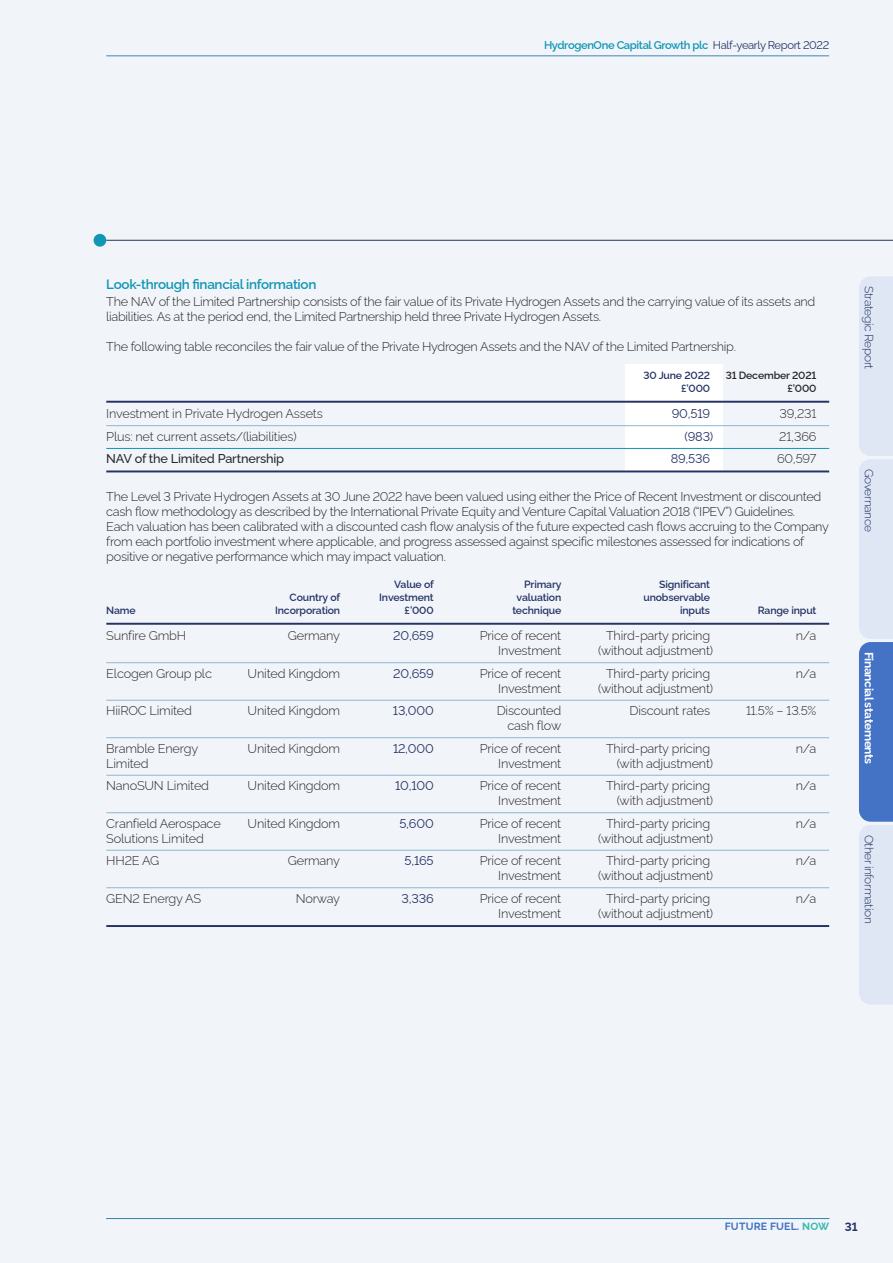
<style>
.page{position:relative;width:893px;height:1263px;background:#f1f5fa}
.page>*{position:absolute;margin:0;border:0;box-sizing:border-box;transform-origin:0 0}
.t1{font:600 13.5px "Raleway";letter-spacing:-.025em;color:#1196b4}
.t2{font:300 12.75px/15px "Raleway";letter-spacing:-.025em;color:#272526}
.t3{font:12.75px "Raleway";letter-spacing:-.015em;color:#253263}
.t4{font:500 12.75px "Raleway";letter-spacing:-.015em;color:#272526}
.t5{font:300 12px "Raleway";letter-spacing:-.035em;color:#253263}
.t6{font:700 12px "Raleway";letter-spacing:-.03em;color:#fff}
.t7{font:700 12px "Raleway";color:#253263}
.t8{font:600 11.25px "Raleway";letter-spacing:-.035em;color:#1196b4}
.t9{font:600 10.5px "Raleway";letter-spacing:-.015em;color:#253263}
.t10{font:600 10.5px "Raleway";letter-spacing:-.015em;color:#272526}
.t11{font:700 10.5px "Raleway";letter-spacing:.015em;color:#4472c4}
.s1{font-weight:400;color:#253263}
.s2{color:#39b8b1}
</style>
<div class="page">
<hr style="left:106px;top:240px;width:787px;height:1px;background:#253263">
<div style="left:94px;top:234px;width:12px;height:13px;background:#1196b4;border-radius:50%"></div>
<hr style="left:106px;top:1218px;width:723px;height:1px;background:#4086b1">
<hr style="left:106px;top:56px;width:723px;height:1px;background:#4086b1">
<svg style="left:859px;top:276px;width:34px;height:728px;background:#b9cae9"></svg>
<div style="left:625px;top:364px;width:98px;height:107px;background:#fff"></div>
<hr style="left:106px;top:401px;width:723px;height:2px;background:#253263">
<hr style="left:106px;top:425px;width:723px;height:1px;background:#8db6d0">
<hr style="left:106px;top:448px;width:723px;height:1px;background:#1196b4">
<hr style="left:106px;top:470px;width:723px;height:2px;background:#253263">
<hr style="left:106px;top:623px;width:723px;height:2px;background:#253263">
<hr style="left:106px;top:662px;width:723px;height:1px;background:#8db6d0">
<hr style="left:106px;top:700px;width:723px;height:1px;background:#8db6d0">
<hr style="left:106px;top:737px;width:723px;height:1px;background:#8db6d0">
<hr style="left:106px;top:775px;width:723px;height:1px;background:#8db6d0">
<hr style="left:106px;top:812px;width:723px;height:1px;background:#8db6d0">
<hr style="left:106px;top:850px;width:723px;height:1px;background:#8db6d0">
<hr style="left:106px;top:887px;width:723px;height:1px;background:#8db6d0">
<hr style="left:106px;top:925px;width:723px;height:2px;background:#253263">
<p class="t8" style="left:544px;top:38px;width:287px">HydrogenOne Capital Growth plc <span class="s1">Half-yearly Report 2022</span></p>
<p class="t1" style="left:106px;top:276px;width:212px">Look-through financial information</p>
<p class="t2" style="left:106px;top:294px;width:711px">The NAV of the Limited Partnership consists of the fair value of its Private Hydrogen Assets and the carrying value of its assets and liabilities. As at the period end, the Limited Partnership held three Private Hydrogen Assets.</p>
<p class="t2" style="left:106px;top:339px;width:631px">The following table reconciles the fair value of the Private Hydrogen Assets and the NAV of the Limited Partnership.</p>
<p class="t9" style="left:643px;top:369px;width:68px">30 June 2022</p>
<p class="t10" style="left:726px;top:369px;width:92px">31 December 2021</p>
<p class="t9" style="left:681px;top:382px;width:31px">£’000</p>
<p class="t10" style="left:787px;top:382px;width:31px">£’000</p>
<p class="t2" style="left:106px;top:406px;width:218px">Investment in Private Hydrogen Assets</p>
<p class="t3" style="left:672px;top:406px;width:40px">90,519</p>
<p class="t2" style="left:780px;top:406px;width:38px">39,231</p>
<p class="t2" style="left:106px;top:428px;width:192px">Plus: net current assets/(liabilities)</p>
<p class="t3" style="left:685px;top:428px;width:30px">(983)</p>
<p class="t2" style="left:779px;top:428px;width:39px">21,366</p>
<p class="t4" style="left:106px;top:451px;width:179px">NAV of the Limited Partnership</p>
<p class="t3" style="left:671px;top:451px;width:41px">89,536</p>
<p class="t2" style="left:777px;top:451px;width:41px">60,597</p>
<p class="t2" style="left:106px;top:488px;width:724px">The Level 3 Private Hydrogen Assets at 30 June 2022 have been valued using either the Price of Recent Investment or discounted cash flow methodology as described by the International Private Equity and Venture Capital Valuation 2018 (“IPEV”) Guidelines.<br>Each valuation has been calibrated with a discounted cash flow analysis of the future expected cash flows accruing to the Company from each portfolio investment where applicable, and progress assessed against specific milestones assessed for indications of positive or negative performance which may impact valuation.</p>
<p class="t9" style="left:394px;top:578px;width:41px">Value of</p>
<p class="t9" style="left:524px;top:578px;width:39px">Primary</p>
<p class="t9" style="left:659px;top:578px;width:52px">Significant</p>
<p class="t9" style="left:290px;top:591px;width:52px">Country of</p>
<p class="t9" style="left:379px;top:591px;width:56px">Investment</p>
<p class="t9" style="left:517px;top:591px;width:46px">valuation</p>
<p class="t9" style="left:643px;top:591px;width:68px">unobservable</p>
<p class="t9" style="left:106px;top:604px;width:31px">Name</p>
<p class="t9" style="left:275px;top:604px;width:66px">Incorporation</p>
<p class="t9" style="left:405px;top:604px;width:31px">£’000</p>
<p class="t9" style="left:512px;top:604px;width:50px">technique</p>
<p class="t9" style="left:680px;top:604px;width:32px">inputs</p>
<p class="t9" style="left:758px;top:604px;width:60px">Range input</p>
<p class="t2" style="left:106px;top:628px;width:81px">Sunfire GmbH</p>
<p class="t2" style="left:288px;top:628px;width:54px">Germany</p>
<p class="t3" style="left:393px;top:628px;width:42px">20,659</p>
<p class="t2" style="left:480px;top:628px;width:83px">Price of recent</p>
<p class="t2" style="left:606px;top:628px;width:106px">Third-party pricing</p>
<p class="t2" style="left:796px;top:628px;width:22px">n/a</p>
<p class="t2" style="left:498px;top:643px;width:65px">Investment</p>
<p class="t2" style="left:598px;top:643px;width:116px">(without adjustment)</p>
<p class="t2" style="left:106px;top:665px;width:107px">Elcogen Group plc</p>
<p class="t2" style="left:248px;top:665px;width:94px">United Kingdom</p>
<p class="t3" style="left:393px;top:665px;width:42px">20,659</p>
<p class="t2" style="left:480px;top:665px;width:83px">Price of recent</p>
<p class="t2" style="left:606px;top:665px;width:106px">Third-party pricing</p>
<p class="t2" style="left:796px;top:665px;width:22px">n/a</p>
<p class="t2" style="left:498px;top:680px;width:65px">Investment</p>
<p class="t2" style="left:598px;top:680px;width:116px">(without adjustment)</p>
<p class="t2" style="left:106px;top:703px;width:87px">HiiROC Limited</p>
<p class="t2" style="left:248px;top:703px;width:94px">United Kingdom</p>
<p class="t3" style="left:393px;top:703px;width:42px">13,000</p>
<p class="t2" style="left:497px;top:703px;width:66px">Discounted</p>
<p class="t2" style="left:630px;top:703px;width:82px">Discount rates</p>
<p class="t2" style="left:746px;top:703px;width:72px">11.5% – 13.5%</p>
<p class="t2" style="left:507px;top:718px;width:55px">cash flow</p>
<p class="t2" style="left:106px;top:740px;width:93px">Bramble Energy</p>
<p class="t2" style="left:248px;top:740px;width:94px">United Kingdom</p>
<p class="t3" style="left:393px;top:740px;width:42px">12,000</p>
<p class="t2" style="left:480px;top:740px;width:83px">Price of recent</p>
<p class="t2" style="left:606px;top:740px;width:106px">Third-party pricing</p>
<p class="t2" style="left:796px;top:740px;width:22px">n/a</p>
<p class="t2" style="left:106px;top:755px;width:44px">Limited</p>
<p class="t2" style="left:498px;top:755px;width:65px">Investment</p>
<p class="t2" style="left:617px;top:755px;width:98px">(with adjustment)</p>
<p class="t2" style="left:106px;top:778px;width:104px">NanoSUN Limited</p>
<p class="t2" style="left:248px;top:778px;width:94px">United Kingdom</p>
<p class="t3" style="left:395px;top:778px;width:40px">10,100</p>
<p class="t2" style="left:480px;top:778px;width:83px">Price of recent</p>
<p class="t2" style="left:606px;top:778px;width:106px">Third-party pricing</p>
<p class="t2" style="left:796px;top:778px;width:22px">n/a</p>
<p class="t2" style="left:498px;top:793px;width:65px">Investment</p>
<p class="t2" style="left:617px;top:793px;width:98px">(with adjustment)</p>
<p class="t2" style="left:106px;top:815px;width:116px">Cranfield Aerospace</p>
<p class="t2" style="left:248px;top:815px;width:94px">United Kingdom</p>
<p class="t3" style="left:399px;top:815px;width:36px">5,600</p>
<p class="t2" style="left:480px;top:815px;width:83px">Price of recent</p>
<p class="t2" style="left:606px;top:815px;width:106px">Third-party pricing</p>
<p class="t2" style="left:796px;top:815px;width:22px">n/a</p>
<p class="t2" style="left:106px;top:830px;width:99px">Solutions Limited</p>
<p class="t2" style="left:498px;top:830px;width:65px">Investment</p>
<p class="t2" style="left:598px;top:830px;width:116px">(without adjustment)</p>
<p class="t2" style="left:106px;top:853px;width:55px">HH2E AG</p>
<p class="t2" style="left:288px;top:853px;width:54px">Germany</p>
<p class="t3" style="left:404px;top:853px;width:31px">5,165</p>
<p class="t2" style="left:480px;top:853px;width:83px">Price of recent</p>
<p class="t2" style="left:606px;top:853px;width:106px">Third-party pricing</p>
<p class="t2" style="left:796px;top:853px;width:22px">n/a</p>
<p class="t2" style="left:498px;top:868px;width:65px">Investment</p>
<p class="t2" style="left:598px;top:868px;width:116px">(without adjustment)</p>
<p class="t2" style="left:106px;top:890px;width:96px">GEN2 Energy AS</p>
<p class="t2" style="left:296px;top:890px;width:46px">Norway</p>
<p class="t3" style="left:402px;top:890px;width:34px">3,336</p>
<p class="t2" style="left:480px;top:890px;width:83px">Price of recent</p>
<p class="t2" style="left:606px;top:890px;width:106px">Third-party pricing</p>
<p class="t2" style="left:796px;top:890px;width:22px">n/a</p>
<p class="t2" style="left:498px;top:905px;width:65px">Investment</p>
<p class="t2" style="left:598px;top:905px;width:116px">(without adjustment)</p>
<p class="t5" style="left:876px;top:286px;width:85px;rotate:90deg">Strategic Report</p>
<p class="t5" style="left:876px;top:469px;width:65px;rotate:90deg">Governance</p>
<p class="t6" style="left:876px;top:652px;width:114px;rotate:90deg">Financial statements</p>
<p class="t5" style="left:876px;top:835px;width:90px;rotate:90deg">Other information</p>
<p class="t11" style="left:725px;top:1220px;width:106px">FUTURE FUEL. <span class="s2">NOW</span></p>
<p class="t7" style="left:845px;top:1220px;width:14px">31</p>
</div>
